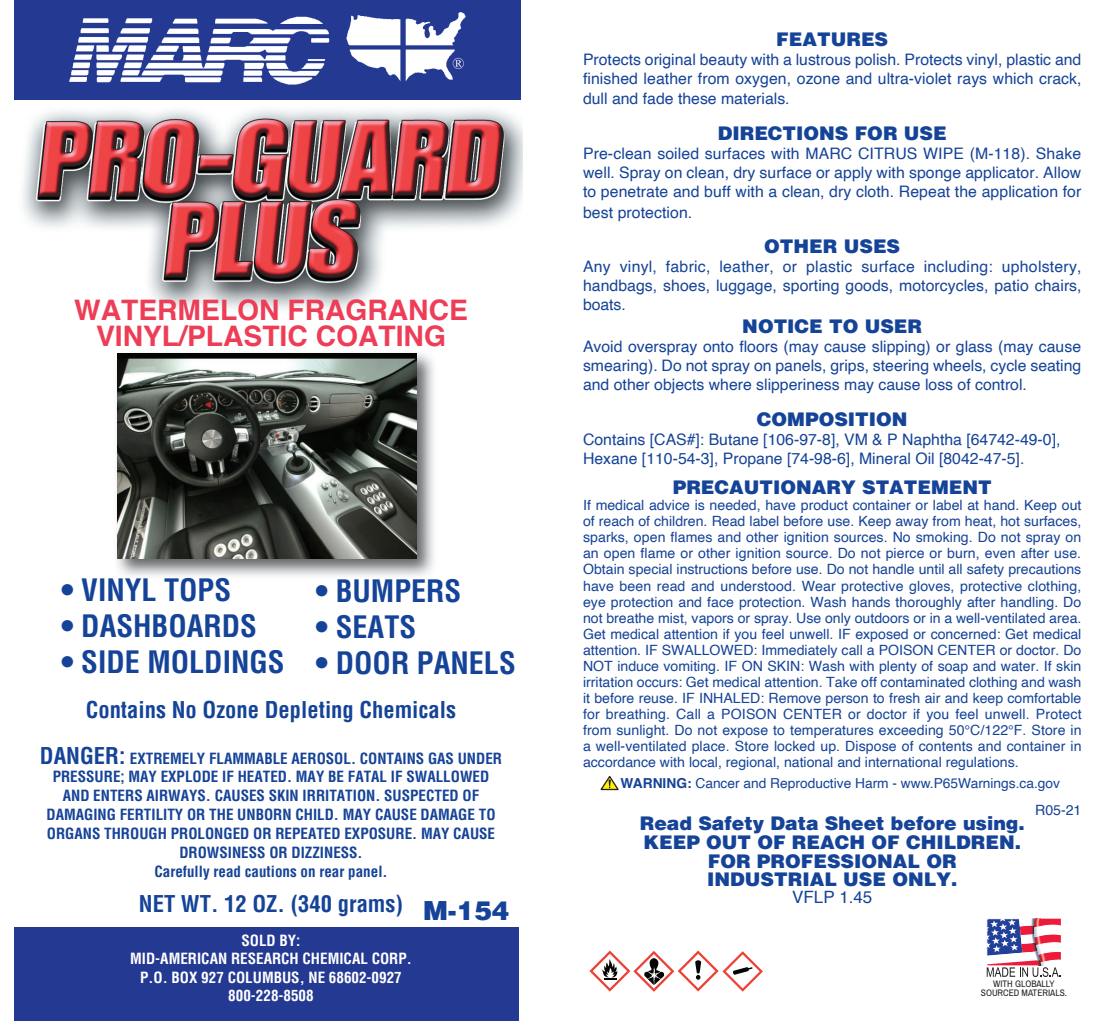
<style>
.page{position:relative;width:1102px;height:1021px;background:#fff}
.page>*{position:absolute;margin:0;border:0;box-sizing:border-box;transform-origin:0 0}
.t1{font:700 condensed 30.2px "Helvetica";color:#154398}
.t2{font:700 28.2px/26.4px "Helvetica";color:#ee3d56;text-align:center}
.t3{font:900 26.4px "Helvetica";color:#154398}
.t4{font:700 condensed 22.6px "Helvetica";color:#154398}
.t5{font:900 18.8px/18.8px "Helvetica";color:#154398;text-align:center}
.t6{font:17px "Helvetica";color:#154398}
.t7{font:15.8px/19px "Helvetica";color:#154398;text-align:justify}
.t8{font:700 condensed 15px/18.8px "Helvetica";color:#154398;text-align:center}
.t9{font:700 condensed 15px/18px "Helvetica";color:#fff;text-align:center}
.t10{font:14.2px/16px "Helvetica";color:#154398;text-align:justify}
.t11{font:13.8px "Helvetica";color:#154398}
.t12{font:9.4px/9.4px "Archivo Narrow";color:#231f20;text-align:center}
.s1{font-size:22.6px}
.s2{font-weight:700}
</style>
<div class="page">
<img style="left:117px;top:353px;width:317px;height:223px">
<img style="left:118px;top:354px;width:298px;height:204px">
<img style="left:23px;top:110px;width:500px;height:200px">
<div style="left:15px;top:0;width:506px;height:99px;background:#243992"></div>
<img style="left:69px;top:12px;width:397px;height:73px">
<div style="left:14px;top:926px;width:505px;height:94px;background:#243992"></div>
<svg style="left:987px;top:918px;width:74px;height:58px"></svg>
<svg style="left:589px;top:950px;width:174px;height:42px"></svg>
<svg style="left:600px;top:776px;width:19px;height:14px"></svg>
<h2 class="t2" style="left:74px;top:297px;width:395px">WATERMELON FRAGRANCE<br>VINYL/PLASTIC COATING</h2>
<h1 class="t1" style="left:61px;top:570px;width:172px">• VINYL TOPS</h1>
<h1 class="t1" style="left:61px;top:607px;width:197px">• DASHBOARDS</h1>
<h1 class="t1" style="left:61px;top:643px;width:225px">• SIDE MOLDINGS</h1>
<h3 class="t4" style="left:86px;top:695px;width:372px">Contains No Ozone Depleting Chemicals</h3>
<p class="t8" style="left:40px;top:748px;width:464px"><span class="s1">DANGER:</span> EXTREMELY FLAMMABLE AEROSOL. CONTAINS GAS UNDER PRESSURE; MAY EXPLODE IF HEATED. MAY BE FATAL IF SWALLOWED AND ENTERS AIRWAYS. CAUSES SKIN IRRITATION. SUSPECTED OF DAMAGING FERTILITY OR THE UNBORN CHILD. MAY CAUSE DAMAGE TO ORGANS THROUGH PROLONGED OR REPEATED EXPOSURE. MAY CAUSE DROWSINESS OR DIZZINESS.<br>Carefully read cautions on rear panel.</p>
<h3 class="t4" style="left:139px;top:889px;width:266px">NET WT. 12 OZ. (340 grams)</h3>
<p class="t9" style="left:130px;top:931px;width:283px">SOLD BY:<br>MID-AMERICAN RESEARCH CHEMICAL CORP.<br>P.O. BOX 927 COLUMBUS, NE 68602-0927<br>800-228-8508</p>
<h1 class="t1" style="left:316px;top:571px;width:147px">• BUMPERS</h1>
<h1 class="t1" style="left:316px;top:607px;width:102px">• SEATS</h1>
<h1 class="t1" style="left:316px;top:643px;width:202px">• DOOR PANELS</h1>
<h3 class="t3" style="left:423px;top:898px;width:88px">M-154</h3>
<h3 class="t5" style="left:776px;top:31px;width:113px">FEATURES</h3>
<p class="t7" style="left:583px;top:50px;width:500px;line-height:19.6px">Protects original beauty with a lustrous polish. Protects vinyl, plastic and finished leather from oxygen, ozone and ultra-violet rays which crack, dull and fade these materials.</p>
<h3 class="t5" style="left:718px;top:125px;width:231px">DIRECTIONS FOR USE</h3>
<p class="t7" style="left:583px;top:144px;width:500px">Pre-clean soiled surfaces with MARC CITRUS WIPE (M-118). Shake well. Spray on clean, dry surface or apply with sponge applicator. Allow to penetrate and buff with a clean, dry cloth. Repeat the application for best protection.</p>
<h3 class="t5" style="left:764px;top:238px;width:137px">OTHER USES</h3>
<p class="t7" style="left:583px;top:257px;width:500px">Any vinyl, fabric, leather, or plastic surface including: upholstery, handbags, shoes, luggage, sporting goods, motorcycles, patio chairs, boats.</p>
<h3 class="t5" style="left:742px;top:318px;width:181px">NOTICE TO USER</h3>
<p class="t7" style="left:583px;top:337px;width:500px">Avoid overspray onto floors (may cause slipping) or glass (may cause smearing). Do not spray on panels, grips, steering wheels, cycle seating and other objects where slipperiness may cause loss of control.</p>
<h3 class="t5" style="left:757px;top:411px;width:152px">COMPOSITION</h3>
<p class="t7" style="left:583px;top:430px;width:479px">Contains [CAS#]: Butane [106-97-8], VM &amp; P Naphtha [64742-49-0],<br>Hexane [110-54-3], Propane [74-98-6], Mineral Oil [8042-47-5].</p>
<h3 class="t5" style="left:673px;top:479px;width:321px">PRECAUTIONARY STATEMENT</h3>
<p class="t10" style="left:583px;top:497px;width:500px">If medical advice is needed, have product container or label at hand. Keep out of reach of children. Read label before use. Keep away from heat, hot surfaces, sparks, open flames and other ignition sources. No smoking. Do not spray on an open flame or other ignition source. Do not pierce or burn, even after use.<br>Obtain special instructions before use. Do not handle until all safety precautions have been read and understood. Wear protective gloves, protective clothing, eye protection and face protection. Wash hands thoroughly after handling. Do not breathe mist, vapors or spray. Use only outdoors or in a well-ventilated area.<br>Get medical attention if you feel unwell. IF exposed or concerned: Get medical attention. IF SWALLOWED: Immediately call a POISON CENTER or doctor. Do NOT induce vomiting. IF ON SKIN: Wash with plenty of soap and water. If skin irritation occurs: Get medical attention. Take off contaminated clothing and wash it before reuse. IF INHALED: Remove person to fresh air and keep comfortable for breathing. Call a POISON CENTER or doctor if you feel unwell. Protect from sunlight. Do not expose to temperatures exceeding 50°C/122°F. Store in a well-ventilated place. Store locked up. Dispose of contents and container in accordance with local, regional, national and international regulations.</p>
<p class="t10" style="left:1035px;top:802px;width:48px">R05-21</p>
<h3 class="t5" style="left:640px;top:814px;width:386px">Read Safety Data Sheet before using.<br>KEEP OUT OF REACH OF CHILDREN.<br>FOR PROFESSIONAL OR<br>INDUSTRIAL USE ONLY.</h3>
<p class="t6" style="left:792px;top:884px;width:82px">VFLP 1.45</p>
<p class="t11" style="left:621px;top:772px;width:441px"><span class="s2">WARNING:</span> Cancer and Reproductive Harm - www.P65Warnings.ca.gov</p>
<p class="t12" style="left:981px;top:978px;width:88px">WITH GLOBALLY<br>SOURCED MATERIALS.</p>
</div>
